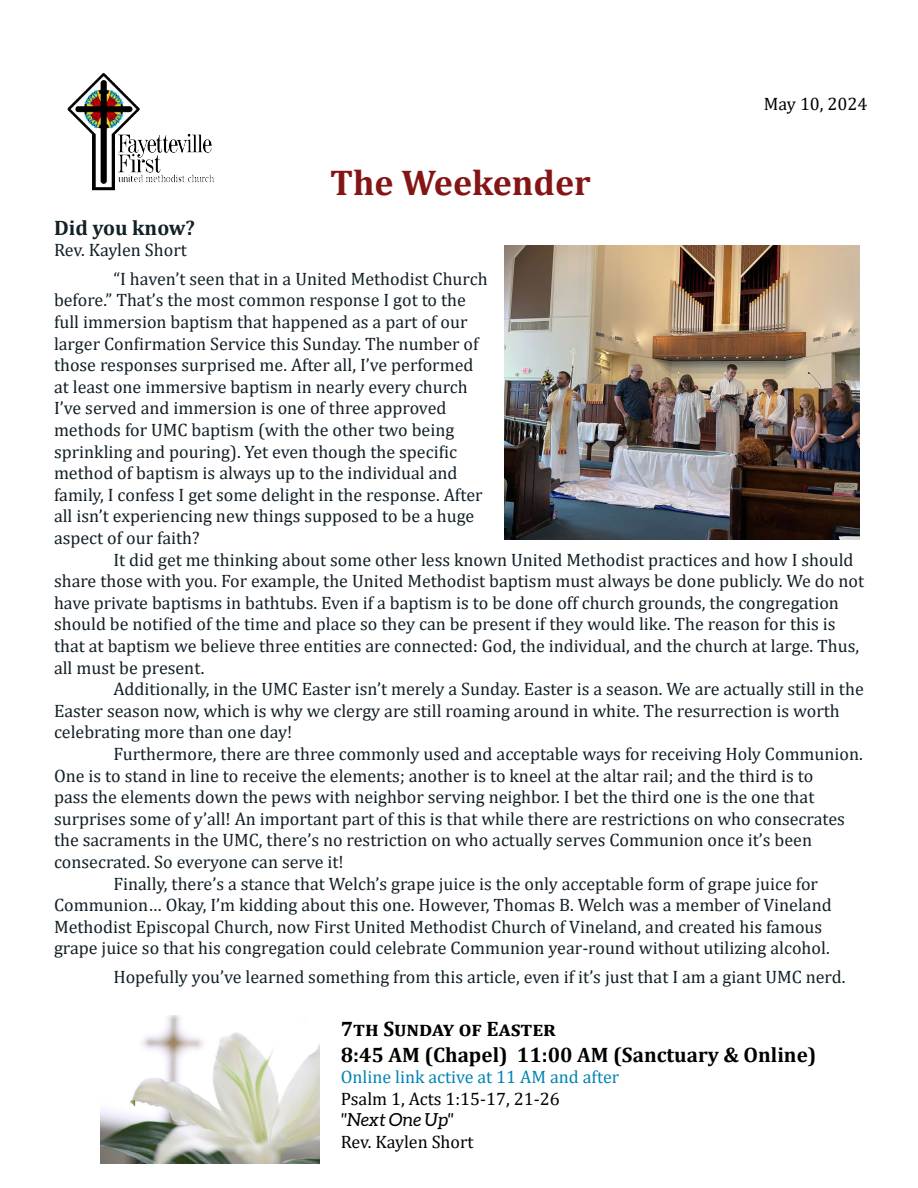
<style>
.page{position:relative;width:918px;height:1188px;background:#fff}
.page>*{position:absolute;margin:0;border:0;box-sizing:border-box;transform-origin:0 0}
.t1{font:700 36px "Cambria";color:#851515}
.t2{font:700 21px/25.2px "Cambria";color:#000}
.t3{font:700 21px "Cambria";color:#122027}
.t4{font:18px/21.6px "Cambria";color:#122027}
.t5{font:18px "Cambria";color:#000}
.t6{font:18px "Cambria";color:#0084b4}
.t7{font:italic 18px "Aleo";color:#000}
</style>
<div class="page">
<img style="left:67px;top:72px;width:147px;height:119px">
<img style="left:504px;top:246px;width:355px;height:294px">
<img style="left:101px;top:1016px;width:218px;height:147px">
<h1 class="t1" style="left:330px;top:157px;width:262px">The Weekender</h1>
<p class="t5" style="left:764px;top:93px;width:105px">May 10, 2024</p>
<p class="t3" style="left:54px;top:213px;width:143px">Did you know?</p>
<p class="t4" style="left:113px;top:236px;width:376px;line-height:28.3px;text-indent:-59px">Rev. Kaylen Short<br>“I haven’t seen that in a United Methodist Church</p>
<p class="t4" style="left:54px;top:289px;width:430px">before.” That’s the most common response I got to the full immersion baptism that happened as a part of our larger Confirmation Service this Sunday. The number of those responses surprised me. After all, I’ve performed at least one immersive baptism in nearly every church I’ve served and immersion is one of three approved methods for UMC baptism (with the other two being sprinkling and pouring). Yet even though the specific method of baptism is always up to the individual and family, I confess I get some delight in the response. After all isn’t experiencing new things supposed to be a huge aspect of our faith?</p>
<p class="t4" style="left:54px;top:549px;width:812px;text-indent:59px">It did get me thinking about some other less known United Methodist practices and how I should share those with you. For example, the United Methodist baptism must always be done publicly. We do not have private baptisms in bathtubs. Even if a baptism is to be done off church grounds, the congregation should be notified of the time and place so they can be present if they would like. The reason for this is that at baptism we believe three entities are connected: God, the individual, and the church at large. Thus, all must be present.</p>
<p class="t4" style="left:54px;top:678px;width:811px;text-indent:59px">Additionally, in the UMC Easter isn’t merely a Sunday. Easter is a season. We are actually still in the<br>Easter season now, which is why we clergy are still roaming around in white. The resurrection is worth celebrating more than one day!</p>
<p class="t4" style="left:113px;top:743px;width:751px">Furthermore, there are three commonly used and acceptable ways for receiving Holy Communion.</p>
<p class="t4" style="left:54px;top:765px;width:761px">One is to stand in line to receive the elements; another is to kneel at the altar rail; and the third is to</p>
<p class="t4" style="left:54px;top:786px;width:762px">pass the elements down the pews with neighbor serving neighbor. I bet the third one is the one that</p>
<p class="t4" style="left:54px;top:808px;width:792px">surprises some of y’all! An important part of this is that while there are restrictions on who consecrates</p>
<p class="t4" style="left:54px;top:829px;width:760px">the sacraments in the UMC, there’s no restriction on who actually serves Communion once it’s been</p>
<p class="t4" style="left:54px;top:851px;width:291px">consecrated. So everyone can serve it!</p>
<p class="t4" style="left:113px;top:873px;width:706px">Finally, there’s a stance that Welch’s grape juice is the only acceptable form of grape juice for</p>
<p class="t4" style="left:54px;top:894px;width:779px">Communion… Okay, I’m kidding about this one. However, Thomas B. Welch was a member of Vineland</p>
<p class="t4" style="left:54px;top:916px;width:770px">Methodist Episcopal Church, now First United Methodist Church of Vineland, and created his famous</p>
<p class="t4" style="left:54px;top:937px;width:777px">grape juice so that his congregation could celebrate Communion year-round without utilizing alcohol.</p>
<p class="t4" style="left:113px;top:966px;width:734px">Hopefully you’ve learned something from this article, even if it’s just that I am a giant UMC nerd.</p>
<p class="t2" style="left:341px;top:1016px;width:477px">7th Sunday of Easter<br>8:45 AM (Chapel) 11:00 AM (Sanctuary &amp; Online)</p>
<p class="t6" style="left:341px;top:1066px;width:280px">Online link active at 11 AM and after</p>
<p class="t5" style="left:341px;top:1088px;width:220px">Psalm 1, Acts 1:15-17, 21-26</p>
<p class="t7" style="left:341px;top:1110px;width:114px">"Next One Up"</p>
<p class="t5" style="left:341px;top:1131px;width:134px">Rev. Kaylen Short</p>
</div>
